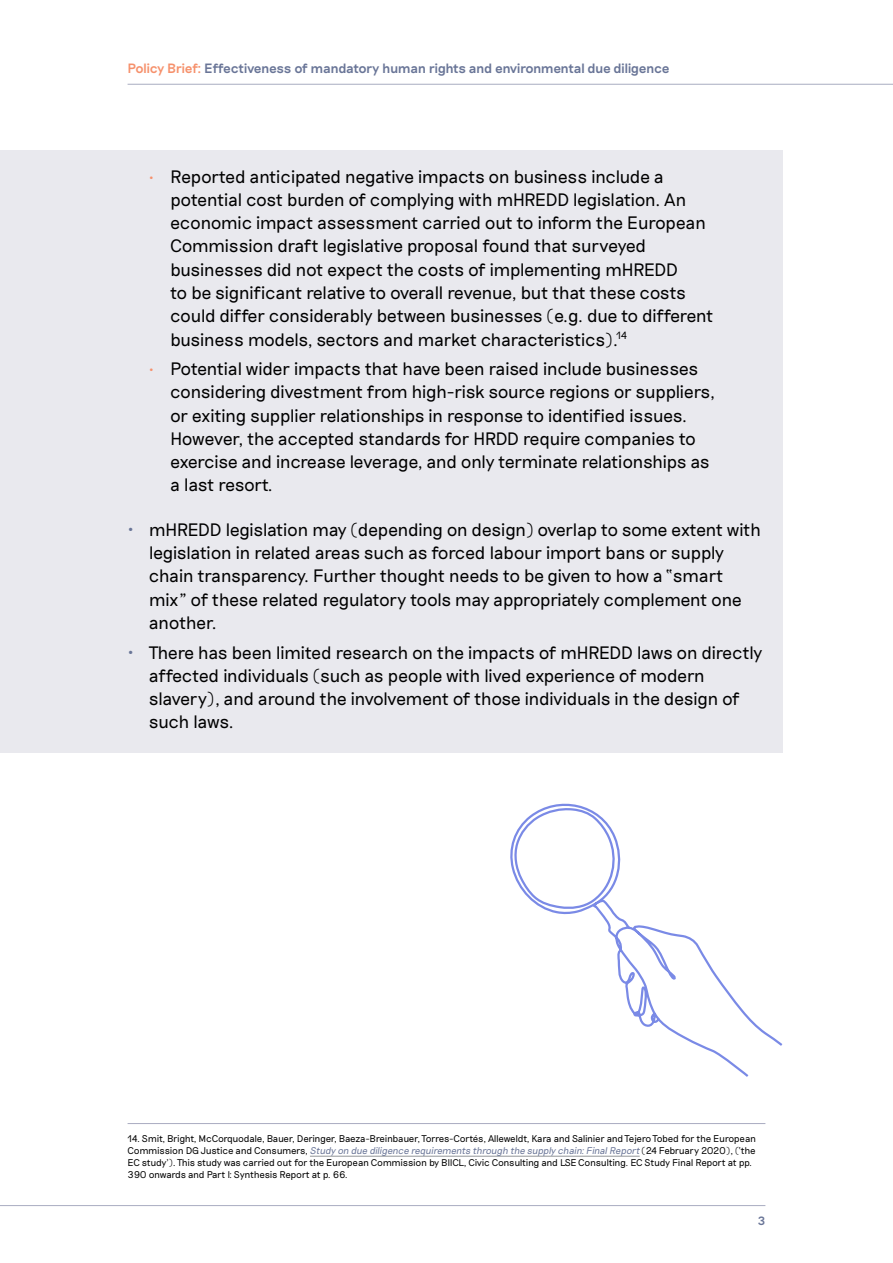
<style>
.page{position:relative;width:893px;height:1263px;background:#fff}
.page>*{position:absolute;margin:0;border:0;box-sizing:border-box;transform-origin:0 0}
.t1{font:300 18px/23.2px "Riposte";letter-spacing:-.04em;color:#000}
.t2{font:500 13.5px "Riposte";letter-spacing:-.04em;color:#697597}
.t3{font:500 12px "Riposte";color:#697597}
.t4{font:300 9.75px/12px "Riposte";letter-spacing:-.035em;color:#000}
.s1{color:#f6916c}
.s2{font-weight:500;font-size:14.25px;color:#f6916c}
.s3{font-weight:500;color:#697597}
.s4{font-style:italic;color:#697597}
</style>
<div class="page">
<hr style="left:128px;top:84px;width:765px;height:1px;background:#a9acc1">
<hr style="left:0;top:1205px;width:765px;height:1px;background:#a9acc1">
<div style="left:0;top:150px;width:782px;height:603px;background:#e9e9ee"></div>
<hr style="left:128px;top:1123px;width:637px;height:1px;background:#a9acc1">
<hr style="left:310px;top:1156px;width:330px;height:1px;background:#939598">
<svg style="left:510px;top:803px;width:273px;height:274px"></svg>
<p class="t2" style="left:128px;top:61px;width:543px"><span class="s1">Policy Brief:</span> Effectiveness of mandatory human rights and environmental due diligence</p>
<p class="t1" style="left:170px;top:165px;width:545px;text-indent:-21px"><span class="s2">•</span> Reported anticipated negative impacts on business include a potential cost burden of complying with mHREDD legislation. An economic impact assessment carried out to inform the European Commission draft legislative proposal found that surveyed businesses did not expect the costs of implementing mHREDD<br>to be significant relative to overall revenue, but that these costs could differ considerably between businesses (e.g. due to different business models, sectors and market characteristics).<sup>14</sup></p>
<p class="t1" style="left:170px;top:358px;width:546px;text-indent:-21px"><span class="s2">•</span> Potential wider impacts that have been raised include businesses considering divestment from high-risk source regions or suppliers, or exiting supplier relationships in response to identified issues.<br>However, the accepted standards for HRDD require companies to exercise and increase leverage, and only terminate relationships as a last resort.</p>
<p class="t1" style="left:149px;top:518px;width:614px;text-indent:-21px"><span class="s3">•</span> mHREDD legislation may (depending on design) overlap to some extent with legislation in related areas such as forced labour import bans or supply chain transparency. Further thought needs to be given to how a “smart mix” of these related regulatory tools may appropriately complement one another.</p>
<p class="t1" style="left:149px;top:641px;width:615px;text-indent:-21px"><span class="s3">•</span> There has been limited research on the impacts of mHREDD laws on directly affected individuals (such as people with lived experience of modern slavery), and around the involvement of those individuals in the design of such laws.</p>
<p class="t4" style="left:128px;top:1133px;width:630px">14. Smit, Bright, McCorquodale, Bauer, Deringer, Baeza-Breinbauer, Torres-Cortés, Alleweldt, Kara and Salinier and Tejero Tobed for the European C o m m i s s i o n D G J u s t i c e a n d C o n s u m e rs , <span class="s4">Study on due diligence requirements through the supply chain:FinalReport</span> ( 24 F e b r u a ry 2 0 2 0 ) , ( ‘ t h e EC study’). This study was carried out for the European Commission by BIICL, Civic Consulting and LSE Consulting. EC Study Final Report at pp.<br>390 onwards and Part I: Synthesis Report at p. 66.</p>
<p class="t3" style="left:757px;top:1213px;width:10px">3</p>
</div>
